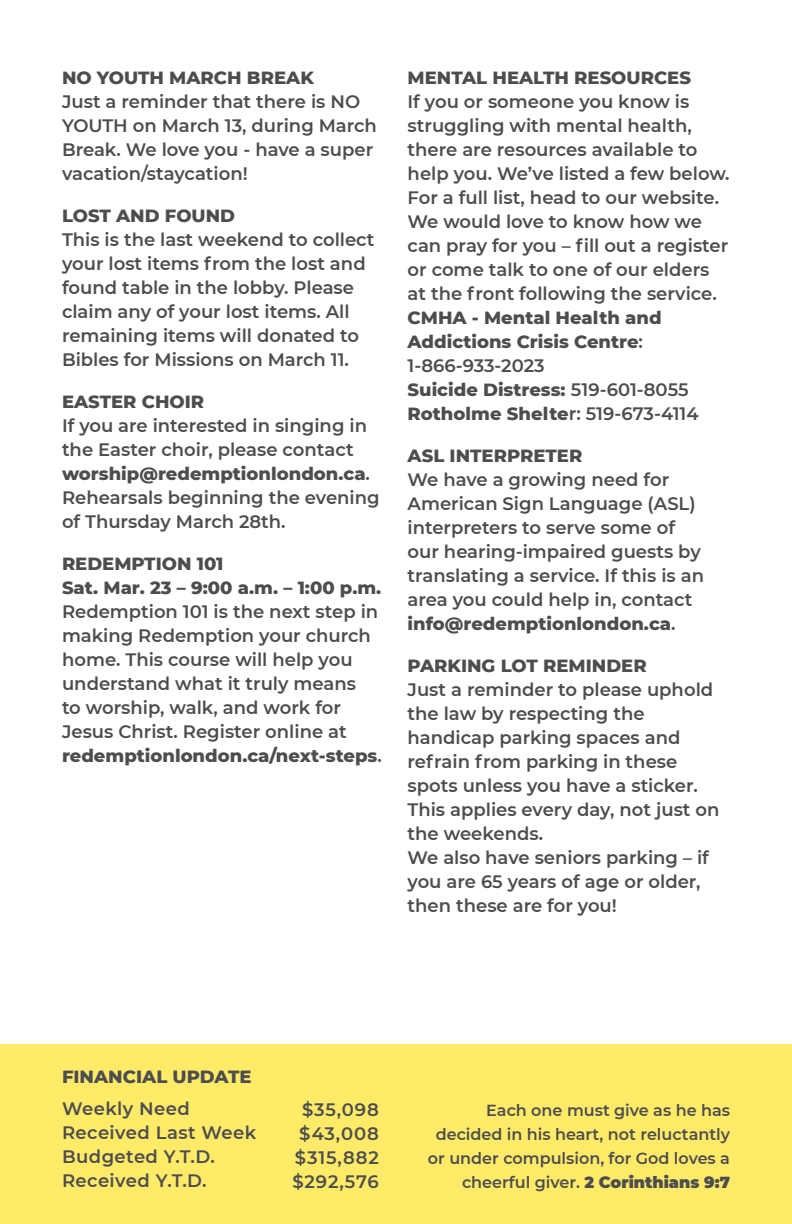
<style>
.page{position:relative;width:792px;height:1224px;background:#fff}
.page>*{position:absolute;margin:0;border:0;box-sizing:border-box;transform-origin:0 0}
.t1{font:600 18px/24px "Montserrat";color:#4d4d4f}
.t2{font:800 18px/24px "Montserrat";color:#4d4d4f}
.t3{font:600 18px/24px "Montserrat";letter-spacing:.025em;color:#4d4d4f}
.t4{font:600 18px/24px "Montserrat";letter-spacing:.05em;color:#4d4d4f;text-align:center}
.t5{font:600 16px/24px "Montserrat";color:#4d4d4f;text-align:right}
.s1{font-weight:800}
.s2{font-weight:600}
.s3{font-weight:900}
</style>
<div class="page">
<div style="left:0;top:1045px;width:792px;height:179px;background:#ffeb67"></div>
<p class="t2" style="left:62px;top:65px;width:253px">NO YOUTH MARCH BREAK</p>
<p class="t1" style="left:62px;top:89px;width:316px">Just a reminder that there is NO<br>YOUTH on March 13, during March<br>Break. We love you - have a super vacation/staycation!</p>
<p class="t2" style="left:62px;top:203px;width:175px">LOST AND FOUND</p>
<p class="t1" style="left:62px;top:227px;width:314px">This is the last weekend to collect your lost items from the lost and found table in the lobby. Please claim any of your lost items. All remaining items will donated to<br>Bibles for Missions on March 11.</p>
<p class="t2" style="left:62px;top:389px;width:26px">EAST</p>
<p class="t2" style="left:111px;top:389px;width:95px">ER CHOIR</p>
<p class="t1" style="left:62px;top:413px;width:319px">If you are interested in singing in the Easter choir, please contact <span class="s1">worship@redemptionlondon.ca</span>.<br>Rehearsals beginning the evening of Thursday March 28th.</p>
<p class="t2" style="left:62px;top:551px;width:65px">REDEMPTI</p>
<p class="t2" style="left:62px;top:551px;width:321px;text-indent:100px">ON 101<br>Sat. Mar. 23 – 9:00 a.m. – 1:00 p.m.</p>
<p class="t1" style="left:62px;top:599px;width:321px">Redemption 101 is the next step in making Redemption your church home. This course will help you understand what it truly means<br>to worship, walk, and work for<br>Jesus Christ. Register online at <span class="s1">redemptionlondon.ca/next-steps</span>.</p>
<p class="t2" style="left:408px;top:65px;width:284px">MENTAL HEALTH RESOURCES</p>
<p class="t1" style="left:408px;top:89px;width:324px">If you or someone you know is struggling with mental health, there are resources available to help you. We’ve listed a few below.<br>For a full list, head to our website.<br>We would love to know how we can pray for you – fill out a register or come talk to one of our elders at the front following the service.</p>
<p class="t2" style="left:408px;top:305px;width:293px">CMHA - Mental Health and<br>Addictions Crisis Centre<span class="s2">:<br>1-866-933-2023<br></span>Suicide Distress: <span class="s2">519-601-8055<br></span>Rotholme Shelte<span class="s2">r: 519-673-4114</span></p>
<p class="t2" style="left:408px;top:443px;width:163px">ASL Interpreter</p>
<p class="t1" style="left:408px;top:467px;width:298px">We have a growing need for<br>American Sign Language (ASL) interpreters to serve some of our hearing-impaired guests by translating a service. If this is an area you could help in, contact <span class="s1">info@redemptionlondon.ca</span>.</p>
<p class="t2" style="left:408px;top:653px;width:241px">PARKING LOT REMI NDER</p>
<p class="t1" style="left:408px;top:677px;width:313px">Just a reminder to please uphold the law by respecting the handicap parking spaces and refrain from parking in these spots unless you have a sticker.<br>This applies every day, not just on the weekends.<br>We also have seniors parking – if you are 65 years of age or older, then these are for you!</p>
<p class="t2" style="left:62px;top:1063px;width:191px">FINANCIAL UPDATE</p>
<p class="t3" style="left:62px;top:1096px;width:196px">Weekly N eed<br>Received Last Week<br>Budgeted Y.T.D.<br>Received Y.T.D.</p>
<p class="t4" style="left:292px;top:1097px;width:88px">$35,098 $43,008 $315,882 $292,576</p>
<p class="t5" style="left:428px;top:1098px;width:304px">Each one must give as he has decided in his heart, not reluctantly or under compulsion, for God loves a cheerful giver. <span class="s3">2 Corinthians 9:7</span></p>
</div>
